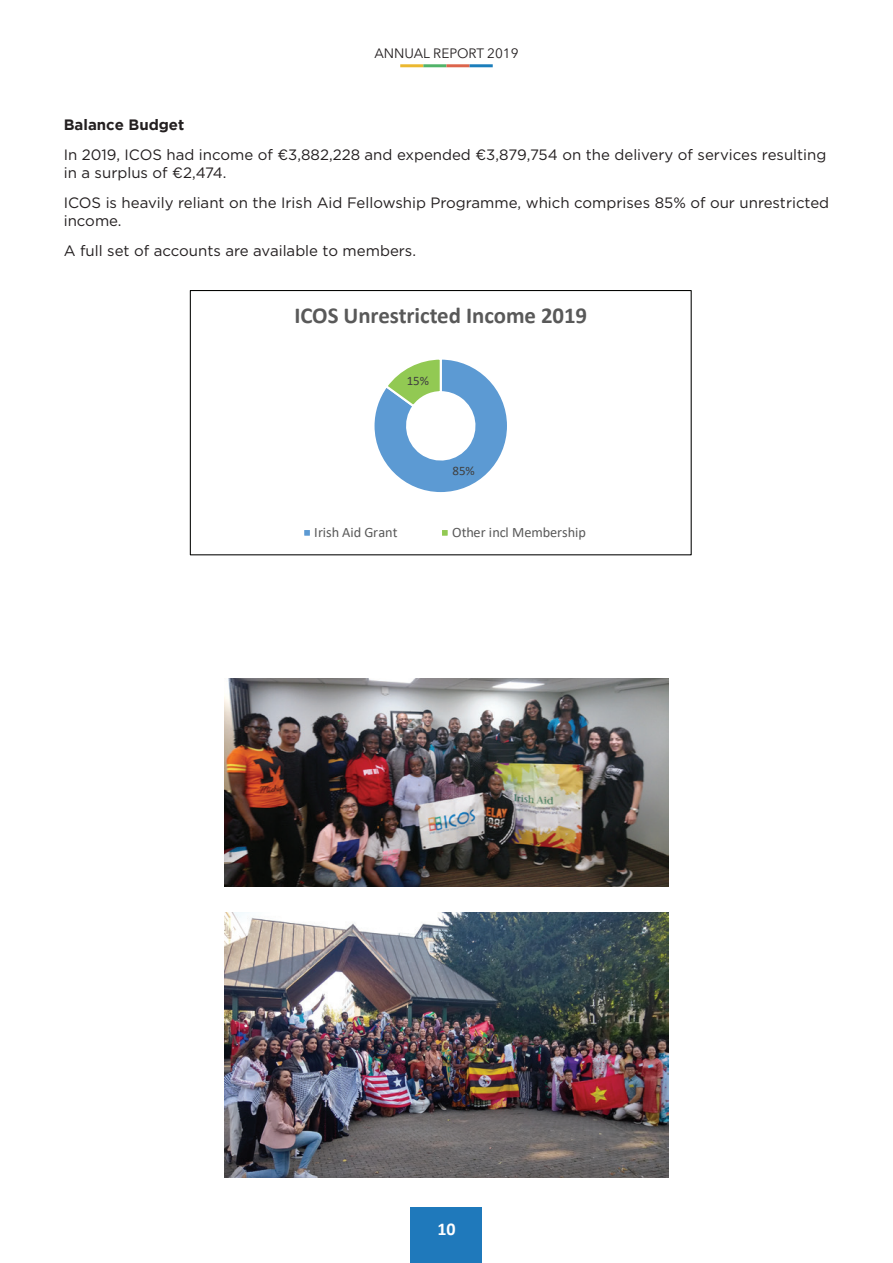
<style>
.page{position:relative;width:893px;height:1263px;background:#fff}
.page>*{position:absolute;margin:0;border:0;box-sizing:border-box;transform-origin:0 0}
.t1{font:700 22.8px "Calibri";letter-spacing:-.005em;color:#595959}
.t2{font:700 18px "Calibri";color:#fff}
.t3{font:15.75px "Gill Sans";color:#040503}
.t4{font:15px/18px "Gotham";color:#231f20}
.t5{font:700 15px "Gotham";color:#231f20}
.t6{font:14.25px "Calibri";color:#595959}
.t7{font:13.5px "Avenir Next LT Pro";color:#231f20}
.t8{font:12.9px "Calibri";color:#404040}
</style>
<div class="page">
<div style="left:411px;top:1207px;width:71px;height:56px;background:#1f79bb"></div>
<hr style="left:400px;top:64px;width:23px;height:3px;background:#ebb830">
<hr style="left:423px;top:64px;width:23px;height:3px;background:#51b369">
<hr style="left:446px;top:64px;width:24px;height:3px;background:#dc654c">
<hr style="left:470px;top:64px;width:23px;height:3px;background:#1b7ebb">
<svg style="left:374px;top:359px;width:133px;height:134px"></svg>
<div style="left:303px;top:529px;width:8px;height:8px;background:#5c9ad3"></div>
<div style="left:302px;top:528px;width:10px;height:10px;border:2px solid #fff"></div>
<div style="left:441px;top:529px;width:8px;height:8px;background:#92c953"></div>
<div style="left:440px;top:528px;width:10px;height:10px;border:2px solid #fff"></div>
<div style="left:190px;top:290px;width:502px;height:265px;border:1px solid #040503"></div>
<img style="left:225px;top:678px;width:443px;height:209px">
<img style="left:225px;top:912px;width:443px;height:266px">
<p class="t7" style="left:374px;top:45px;width:146px">ANNUAL REPORT 2019</p>
<p class="t5" style="left:64px;top:116px;width:122px">Balance Budget</p>
<p class="t4" style="left:64px;top:146px;width:764px">In 2019, ICOS had income of €3,882,228 and expended €3,879,754 on the delivery of services resulting in a surplus of €2,474.</p>
<p class="t4" style="left:64px;top:194px;width:767px">ICOS is heavily reliant on the Irish Aid Fellowship Programme, which comprises 85% of our unrestricted income.</p>
<p class="t4" style="left:64px;top:242px;width:354px">A full set of accounts are available to members.</p>
<p class="t3" style="left:146px;top:144px;width:643px">In 2019, ICOS had income of €3,882,228 and expended €3,879,754 on the delivery of services</p>
<p class="t3" style="left:146px;top:198px;width:642px">ICOS is heavily reliant on the Irish Aid Fellowship Programme, which comprises 85% of our</p>
<h1 class="t1" style="left:294px;top:299px;width:294px">ICOS Unrestricted Income 2019</h1>
<p class="t8" style="left:407px;top:372px;width:24px">15%</p>
<p class="t8" style="left:453px;top:462px;width:24px">85%</p>
<p class="t6" style="left:314px;top:522px;width:85px">Irish Aid Grant</p>
<p class="t6" style="left:452px;top:522px;width:135px">Other incl Membership</p>
<p class="t2" style="left:437px;top:1216px;width:20px">10</p>
</div>
